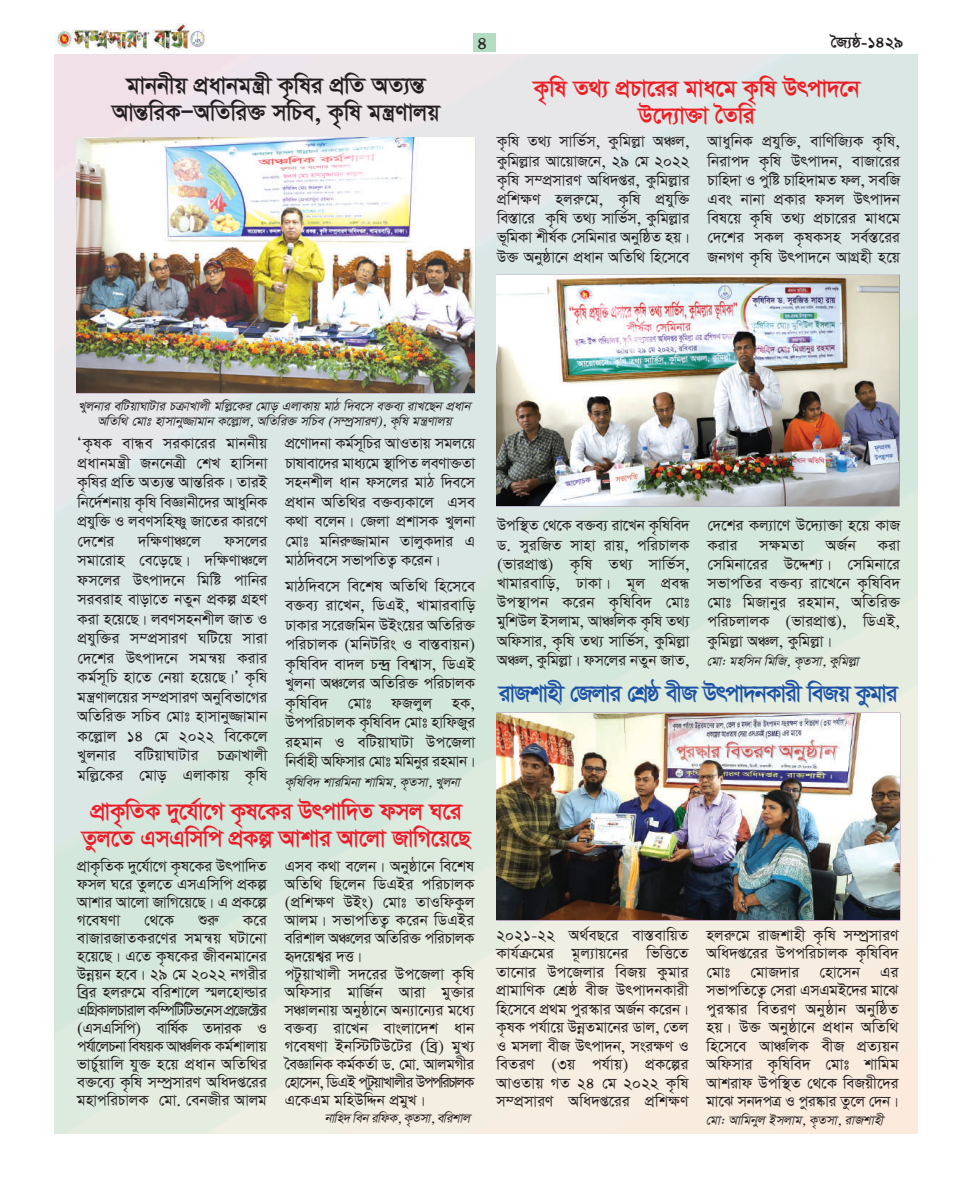
<style>
.page{position:relative;width:972px;height:1188px;background:#fff}
.page>*{position:absolute;margin:0;border:0;box-sizing:border-box;transform-origin:0 0}
.t1{font:700 27px/27px "Sutonny MJ";letter-spacing:-.01em;color:#ee1c28;text-align:center}
.t2{font:700 27px/27px "Sutonny MJ";color:#231f20;text-align:center}
.t3{font:700 27px/27px "Sutonny MJ";color:#ee1d23;text-align:center}
.t4{font:700 27px "Sutonny MJ";letter-spacing:-.03em;color:#1c52a4}
.t5{font:21px "Sutonny MJ";color:#231f20}
.t6{font:18px/19.5px "Sutonny MJ";color:#231f20;text-align:justify}
.t7{font:700 18px "Sutonny MJ";color:#231f20;scale:1.05 1}
.t8{font:italic 15px/15px "Sutonny MJ";color:#231f20;text-align:center}
</style>
<div class="page">
<img style="left:54px;top:54px;width:864px;height:1080px">
<img style="left:55px;top:24px;width:150px;height:26px">
<div style="left:473px;top:33px;width:23px;height:19px;background:#b3dcc2"></div>
<img style="left:497px;top:275px;width:402px;height:231px">
<img style="left:77px;top:138px;width:397px;height:255px">
<img style="left:497px;top:713px;width:403px;height:207px">
<h1 class="t2" style="left:112px;top:74px;width:330px">GVBBXQ CÖAVBGŠ¿X K…WLI CÖWZ AZ¨ŠÍ<br>AVŠÍWIKÑAWZWI³ MWPE, K…WL GŠ¿YVJQ</h1>
<p class="t5" style="left:478px;top:32px;width:12px">4</p>
<p class="t7" style="left:831px;top:32px;width:70px">ˆR¨Ô-1429</p>
<h1 class="t3" style="left:534px;top:76px;width:327px">K…WL Z_¨ CÖPV‡II GVA‡G K…WL DRCV`‡B<br>D‡`¨V³V ˆZWI</h1>
<p class="t6" style="left:497px;top:133px;width:194px">K…WL Z_¨ MVWF©M, KZWGJØV AÂJ, KZWGJØVI AV‡QVR‡B, 29 †G 2022<br>K…WL M¤CÖMVIY AWA`ßI, KZWGJØVI CÖWK¶Y NJIÆ‡G, K…WL CÖHYW³<br>WE¯ÍV‡I K…WL Z_¨ MVWF©M, KZWGJØVI FW~GKV KXLK© †MWGBVI ABWYÔZ NQ| D³ ABYÔV‡B CÖAVB AWZW_ WN‡M‡E</p>
<p class="t6" style="left:708px;top:133px;width:194px">AVAYWBK CÖHYW³, EVWYWR¨K K…WL, WBIVC` K…WL DRCV`B, EVRV‡II PVWN`V I CWYÓ PVWN`VGZ DJ, MEWR GES BVBV CÖKVI DMJ DRCV`B WEL‡Q K…WL Z_¨ CÖPV‡II GVA‡G †`‡KI MKJ K…LKMN ME©¯Í‡II RBMY K…WL DRCV`‡B AVMÖNX N‡Q</p>
<p class="t8" style="left:79px;top:398px;width:394px">LYJBVI EWUQVNVUVI PΜVLVJX GWJØ‡KI †GVO GJVKVQ GVV W`E‡M E³E¨ IVL‡QB CÖAVB<br>AWZW_ †GVT NVMVBY¾VGVB K‡JØVJ, AWZWI³ MWPE (M¤ÚªMVIY), K…WL GŠ¿YVJQ</p>
<p class="t6" style="left:78px;top:435px;width:191px">ÔK…LK EVÜE MIKV‡II GVBBXQ CÖAVBGŠ¿X RB‡BÎX †KL NVWMBV K…WLI CÖWZ AZ¨ŠÍAVŠÍWIK| ZVIB WB‡`K© BVQ KW…L WEÁVBX‡`I AVAWYBK CÖHWY³ I JEYMWNÒYRV‡ZI KVI‡Y †`‡KI</p>
<p class="t6" style="left:138px;top:532px;width:64px">`W¶YVÂ‡J</p>
<p class="t6" style="left:78px;top:532px;width:191px;text-indent:147px">DM‡JI MGV‡IVN †E‡O‡Q| `W¶YVÂ‡J DM‡JI DRCV`‡B WGWÓ CVWBI MIEIVN EVOV‡Z BZYB CÖKÍ MÖNY KIV N‡Q‡Q| JEYMNBKXJ RVZ I CÖHYW³I M¤CÖMVIY NWU‡Q MVIV †`‡KI DRCV`‡B MGŠ^Q KIVI KG©M~WP NV‡Z †BQV N‡Q‡Q|Õ K…WL GŠ¿YVJ‡QI M¤CÖMVIY ABYWEFV‡MI AWZWI³ MWPE †GVT NVMVBY¾VGVB K‡JØVJ 14 †G 2022 WE‡K‡J LYJBVI EWUQVNVUVI PΜVLVJX GWJØ‡KI †GVO GJVKVQ K…WL</p>
<p class="t6" style="left:285px;top:435px;width:191px">C‡ÖYV`BV KGM© W~PI AVIZVQ MGJ‡Q PVLVEV‡`I GVA¨‡G ¯V’ WCZ JEYV³ZV MNBKXJ AVB DM‡JI GVV W`E‡M CÖAVB AWZW_I E³E¨KV‡J GME K_V E‡JB| †RJV CÖKVMK LYJBV †GVT GWBIÆ¾VGVB ZVJYK`VI G GVVW`E‡M MFVCWZZ¡ K‡IB|</p>
<p class="t6" style="left:285px;top:577px;width:191px">GVVW`E‡M WE‡KL AWZW_ WN‡M‡E E³E¨ IV‡LB, WWGB, LVGVIEVWO XVKVI M‡IRWGB DBS‡QI AWZWI³<br>CWIPVJK (GWBUWIS I EV¯ÍEVQB)<br>K…WLWE` EV`J P›`ªWEK¦VM, WWGB LYJBV AÂ‡JI AWZWI³ CWIPVJK K…WLWE` †GVT DRJYJ NK, DCCWIPVJK KW…LWE` †GVT NVWDRIY INGVB I EWUQVNVUV DC‡RJV WBEV© NX AWDMVI †GVT GWGBIY INGVB|</p>
<p class="t8" style="left:285px;top:775px;width:177px">K…WLWE` KVIWGBV KVWGG, K…ZMV, LYJBV</p>
<h1 class="t1" style="left:82px;top:799px;width:390px">CVÖKW…ZK `‡YHV© ‡M KL… ‡KI DRCVW`Z DMJ N‡I<br>ZJZ ‡Z GMGWMWC CKÖÍ AVKVI AV‡JV RVWM‡Q‡Q</h1>
<p class="t6" style="left:77px;top:858px;width:191px;line-height:18px">CVÖKW…ZK `‡YHV© ‡M KL… ‡KI DRCVW`Z DMJ N‡I ZZJ‡Z GMGWMWC CÖKÍ AVKVI AV‡JV RVWM‡Q‡Q| G CKÖ‡Í M‡ELYV</p>
<p class="t6" style="left:144px;top:911px;width:32px">†_‡K</p>
<p class="t6" style="left:198px;top:911px;width:22px">ÏIÆ</p>
<p class="t6" style="left:77px;top:912px;width:191px;line-height:18px;text-indent:166px">K‡I EVRVIRVZKI‡YI MGŠ^Q NUV‡BV N‡Q‡Q| G‡Z K…L‡KI RXEBGV‡BI DBŒQB N‡E| 29 †G 2022 BMIXI WEªI NJIÆ‡G EWIKV‡J ¯§J‡NVÌVI GWMKÖVJPVIVJ KW¤ÚWUWUF‡BM C‡ÖR‡±I (GMGWMWC) EVWLK©</p>
<p class="t6" style="left:77px;top:1020px;width:191px;line-height:18px;text-indent:126px">Z`VIK I CHV© ‡JPBV WELQK AVÂWJK KGK© VJVQ FVP©YQVWJ HY³ N‡Q CÖAVB AWZW_I E³‡E¨ K…WL M¤ÚªMVIY AWA`ß‡II GNVCWIPVJK †GV. †EBRXI AVJG</p>
<p class="t6" style="left:285px;top:858px;width:191px;line-height:18px;text-align:left">GME K_V E‡JB| ABYÔV‡B WE‡KL<br>AWZW_ WQ‡JB WWGBI CWIPVJK (CÖWKŸY DBS) †GVT ZVIWDKZJ<br>AVJG| MFVCWZZ¡ K‡IB WWGBI<br>EWIKVJ AÂ‡JI AWZWI³ CWIPVJK<br>Ü`‡QKI¦ `Ë|<br>CUZQVLVJX M`‡II DC‡RJV K…WL<br>AWDMVI GVWR©B AVIV GY³VI<br>MÂVJBVQ ABYÔV‡B AB¨V‡B¨I G‡A¨<br>E³E¨ IV‡LB EVSJV‡`K AVB<br>M‡ELYV BBW÷WUD‡UI (WEª) GYL¨ ˆEÁVWBK KGK© ZV© W. †GV. AVJGMXI †NV‡MB, WWGB CUQZVLVJXI DCCWIPVJK<br>G‡KGG GWNDWÏB CÖGYL|</p>
<p class="t8" style="left:326px;top:1111px;width:147px">BVWN` WEB IWDK, KZ… MV, EWIKVJ</p>
<p class="t6" style="left:497px;top:517px;width:194px">DCW¯Z’ †_‡K E³E¨ IV‡LB KW…LWE` W. MYIWRZ MVNV IVQ, CWIPVJK (FVICÖVß) K…WL Z_¨ MVWF©M, LVGVIEVWO, XVKV| G~J CÖEÜ DC¯’VCB K‡IB K…WLWE` †GVT GWYKDJ BMJVG, AVÂWJK KW…L Z_¨ AWDMVI, K…WL Z_¨ MVWF©M, KZWGJØV AÂJ, KWZGJVØ | DM‡JI BZBY RVZ,</p>
<p class="t6" style="left:708px;top:517px;width:194px">†`‡KI KJ¨V‡Y D‡`¨V³V N‡Q KVR KIVI M¶GZV AR©B KIV †MWGBV‡II D‡ÏK¨| †MWGBV‡I MFVCWZI E³E¨ IV‡L‡B K…WLWE` †GVT WGRVBYI INGVB, AWZWI³<br>CWIPJVJK (FVICÖVß), WWGB, KZWGJØV AÂJ, KZWGJØV|</p>
<p class="t8" style="left:708px;top:653px;width:154px">†GV: GNWMB WGWR, K…ZMV, KZWGJØV</p>
<h1 class="t4" style="left:499px;top:678px;width:400px">IVRKVNX †RJVI †KÔÖ EXR DRCV`BKVIX WERQ KGZ VI</h1>
<p class="t6" style="left:497px;top:927px;width:193px;line-height:18.5px">2021-22 A_©EQ‡I EV¯ÍEVWQZ KVH©Μ‡GI G‚J¨VQ‡BI WFWË‡Z ZV‡BVI DC‡RJVI WERQ KZGVI CÖVGVWYK †KÖÔ EXR DRCV`BKVIX WN‡M‡E CÖ_G CYI¯‹VI AR©B K‡IB| KL… K CHV© ‡Q DBZŒ GV‡BI WVJ, †ZJ I GMJV EXR DRCV`B, MSI¶Y I WEZIY (3Q CH©VQ) CÖK‡ÍI AVIZVQ MZ 24 †G 2022 K…WL M¤CÖMVIY AWA`ß‡II CÖWKŸY</p>
<p class="t6" style="left:706px;top:927px;width:194px;line-height:18.5px">NJIÆ‡G IVRKVNX K…WL M¤ÚªMVIY AWA`ß‡II DCCWIPVJK K…WLWE` †GVT †GVR`VI †NV‡MB GI MFVCWZ‡Z¡ †MIV GMGGB‡`I GV‡S CYI¯‹VI WEZIY ABYÔVB ABYWÔZ NQ| D³ ABYÔV‡B CÖAVB AWZW_ WN‡M‡E AVÂWJK EXR CÖZ¨QB AWDMVI K…WLWE` †GVT KVWGG AVKIVD DCW¯’Z †_‡K WERQX‡`I GV‡S MB`CÎ I CIZ ®‹VI Z‡ZJ †`B|</p>
<p class="t8" style="left:706px;top:1113px;width:179px">†GV: AVWGBYJ BMJVG, K…ZMV, IVRKVNX</p>
</div>
